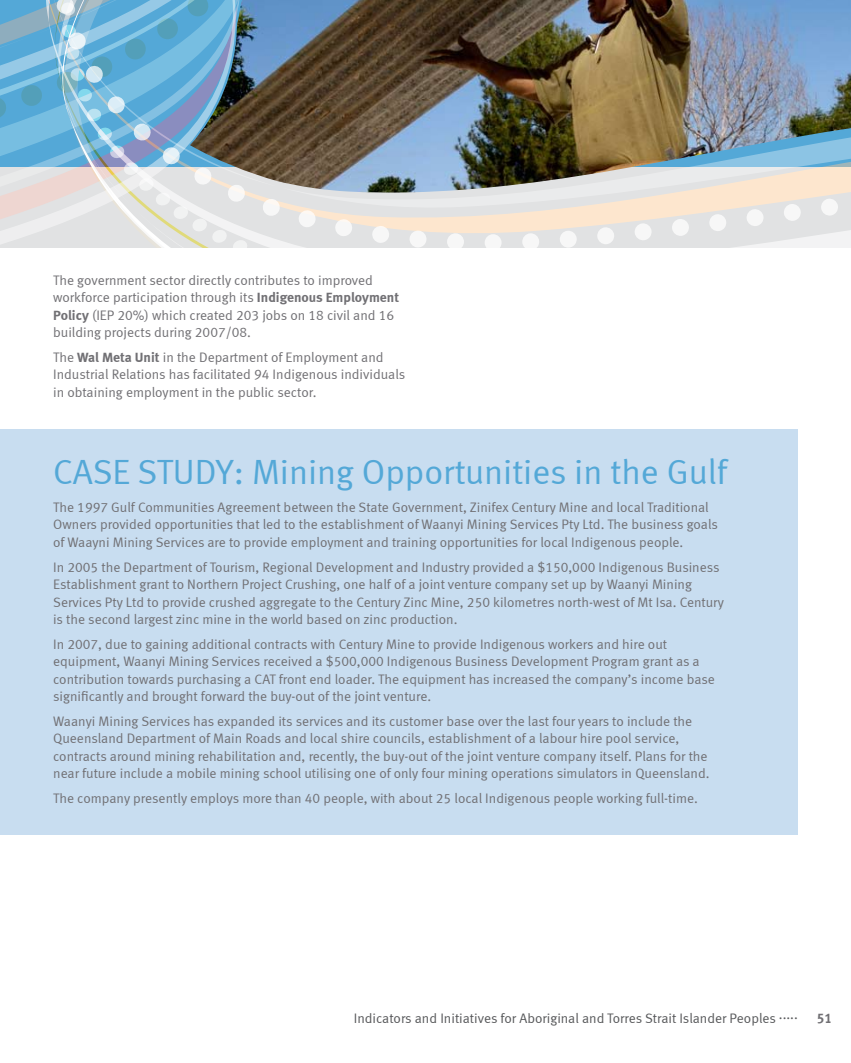
<style>
.page{position:relative;width:851px;height:1063px;background:#fff}
.page>*{position:absolute;margin:0;border:0;box-sizing:border-box;transform-origin:0 0}
.t1{font:35px "Meta Normal LF";color:#54a8d7}
.t2{font:13.75px/17.5px "Meta Normal LF";color:#717074}
.t3{font:13.75px "Meta Normal LF";color:#58595b}
.t4{font:13.75px "Meta Bold LF";color:#717074}
.s1{font-family:"Meta Bold LF"}
</style>
<div class="page">
<svg style="left:0;top:0;width:51px;height:248px;background:#92c0d9"></svg>
<svg style="left:61px;top:0;width:789px;height:248px;background:#c7d7de"></svg>
<img style="left:190px;top:0;width:660px;height:193px">
<div style="left:0;top:430px;width:797px;height:405px;background:#c8ddf0"></div>
<p class="t2" style="left:53px;top:271px;width:347px">The government sector directly contributes to improved workforce participation through its <span class="s1">Indigenous Employment Policy</span> (IEP 20%) which created 203 jobs on 18 civil and 16 building projects during 2007/08.</p>
<p class="t2" style="left:53px;top:348px;width:353px">The <span class="s1">Wal Meta Unit</span> in the Department of Employment and<br>Industrial Relations has facilitated 94 Indigenous individuals in obtaining employment in the public sector.</p>
<h1 class="t1" style="left:53px;top:451px;width:675px">CASE STUDY: Mining Opportunities in the Gulf</h1>
<p class="t2" style="left:53px;top:498px;width:666px">The 1997 Gulf Communities Agreement between the State Government, Zinifex Century Mine and local Traditional<br>Owners provided opportunities that led to the establishment of Waanyi Mining Services Pty Ltd. The business goals of Waayni Mining Services are to provide employment and training opportunities for local Indigenous people.</p>
<p class="t2" style="left:53px;top:558px;width:672px">In 2005 the Department of Tourism, Regional Development and Industry provided a $150,000 Indigenous Business Establishment grant to Northern Project Crushing, one half of a joint venture company set up by Waanyi Mining Services Pty Ltd to provide crushed aggregate to the Century Zinc Mine, 250 kilometres north-west of Mt Isa. Century is the second largest zinc mine in the world based on zinc production.</p>
<p class="t2" style="left:53px;top:635px;width:663px">In 2007, due to gaining additional contracts with Century Mine to provide Indigenous workers and hire out equipment, Waanyi Mining Services received a $500,000 Indigenous Business Development Program grant as a contribution towards purchasing a CAT front end loader. The equipment has increased the company’s income base significantly and brought forward the buy-out of the joint venture.</p>
<p class="t2" style="left:53px;top:712px;width:657px">Waanyi Mining Services has expanded its services and its customer base over the last four years to include the Queensland Department of Main Roads and local shire councils, establishment of a labour hire pool service, contracts around mining rehabilitation and, recently, the buy-out of the joint venture company itself. Plans for the near future include a mobile mining school utilising one of only four mining operations simulators in Queensland.</p>
<p class="t2" style="left:53px;top:789px;width:646px">The company presently employs more than 40 people, with about 25 local Indigenous people working full-time.</p>
<p class="t3" style="left:354px;top:1010px;width:445px">Indicators and Initiatives for Aboriginal and Torres Strait Islander Peoples .....</p>
<p class="t4" style="left:816px;top:1010px;width:17px">51</p>
</div>
